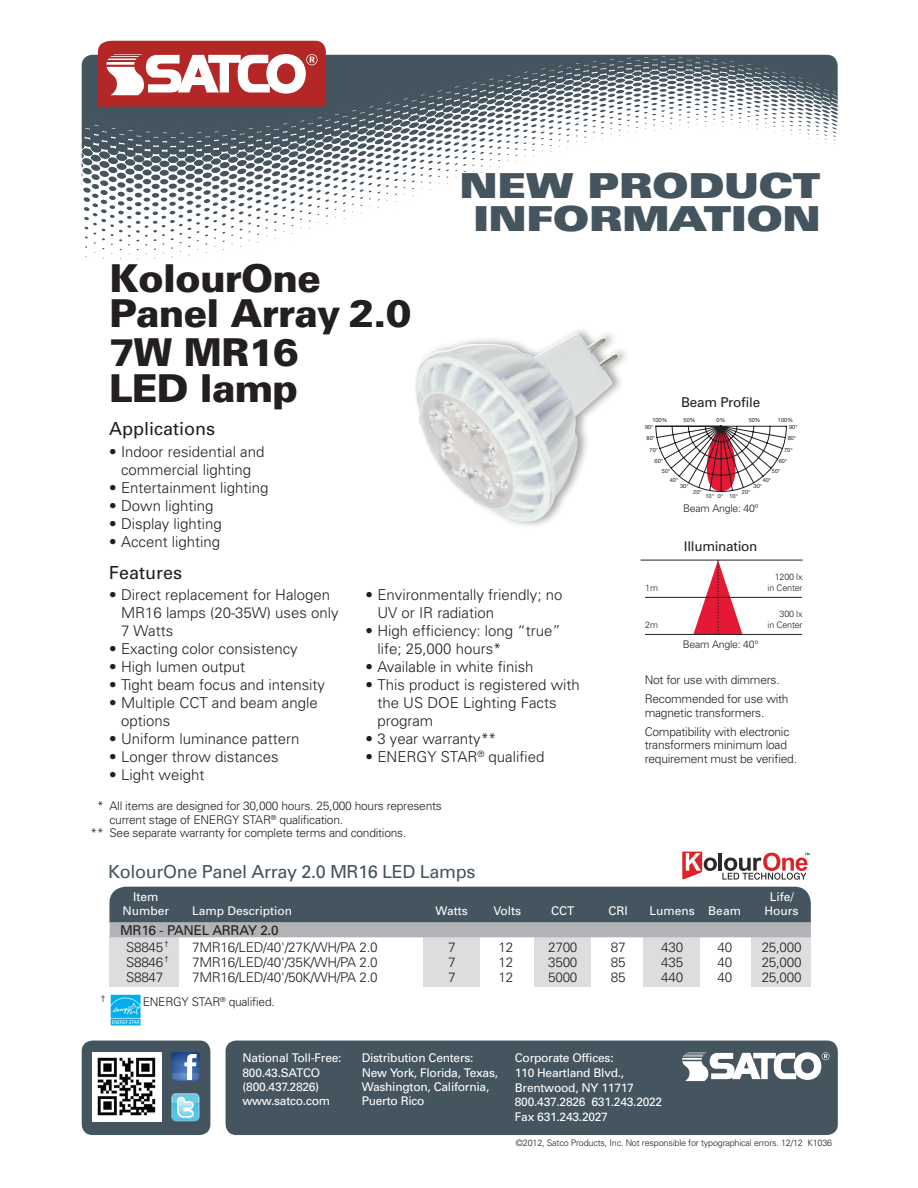
<style>
.page{position:relative;width:918px;height:1188px;background:#fff}
.page>*{position:absolute;margin:0;border:0;box-sizing:border-box;transform-origin:0 0}
.t1{font:900 38.4px/36.6px "Univers";letter-spacing:-.02em;color:#231f20}
.t2{font:900 expanded 34.5px/33px "Univers";letter-spacing:-.02em;color:#45555f;text-align:center}
.t3{font:18px "Univers";letter-spacing:-.02em;color:#45555f}
.t4{font:18px "Univers";color:#231f20}
.t5{font:300 15px/18px "Univers";color:#231f20}
.t6{font:300 13.5px "Univers";letter-spacing:-.02em;color:#231f20}
.t7{font:13.5px/17.2px "Univers";letter-spacing:-.02em;color:#231f20}
.t8{font:300 12px/19.2px "Univers";letter-spacing:-.02em;color:#231f20}
.t9{font:12px/14.2px "Univers";letter-spacing:-.02em;color:#fff}
.t10{font:12px "Univers";color:#fff}
.t11{font:300 10.5px "Univers";letter-spacing:-.02em;color:#231f20}
.t12{font:300 9.6px "Univers";color:#231f20}
.t13{font:300 9px/10.9px "Univers";letter-spacing:-.02em;color:#231f20;text-align:right}
.t14{font:5.7px/11.6px "Helvetica Neue";color:#231f20}
.s1{color:#00467e}
.s2{font-weight:300}
.s3{font-family:"Helvetica Neue"}
</style>
<div class="page">
<svg style="left:82px;top:55px;width:756px;height:205px"></svg>
<div style="left:226px;top:1041px;width:612px;height:94px;background:#45555f;border-radius:11px"></div>
<svg style="left:682px;top:1052px;width:148px;height:29px"></svg>
<div style="left:82px;top:1041px;width:128px;height:94px;background:#45555f;border-radius:11px"></div>
<img style="left:92px;top:1052px;width:70px;height:69px">
<svg style="left:171px;top:1052px;width:29px;height:29px"></svg>
<svg style="left:171px;top:1093px;width:29px;height:28px"></svg>
<svg style="left:98px;top:41px;width:228px;height:66px"></svg>
<img style="left:415px;top:333px;width:203px;height:192px">
<svg style="left:656px;top:426px;width:131px;height:66px"></svg>
<hr style="left:645px;top:597px;width:157px;height:1px;background:#231f20">
<hr style="left:641px;top:560px;width:162px;height:1px;background:#231f20">
<hr style="left:645px;top:634px;width:157px;height:1px;background:#231f20">
<svg style="left:693px;top:560px;width:49px;height:74px"></svg>
<div style="left:423px;top:936px;width:56px;height:51px;background:#dcdddf"></div>
<div style="left:110px;top:936px;width:69px;height:51px;background:#dcdddf"></div>
<div style="left:534px;top:936px;width:57px;height:51px;background:#dcdddf"></div>
<div style="left:643px;top:936px;width:57px;height:51px;background:#dcdddf"></div>
<div style="left:751px;top:936px;width:60px;height:51px;background:#dcdddf"></div>
<div style="left:109px;top:887px;width:702px;height:36px;background:#45555f"></div>
<svg style="left:682px;top:852px;width:128px;height:28px"></svg>
<div style="left:110px;top:922px;width:701px;height:15px;background:#b2b3b7"></div>
<img style="left:110px;top:995px;width:30px;height:30px">
<h1 class="t1" style="left:109px;top:259px;width:304px">KolourOne<br>Panel Array 2.0<br>7W MR16<br>LED lamp</h1>
<h2 class="t2" style="left:460px;top:169px;width:363px">NEW PRODUCT<br>INFORMATION</h2>
<p class="t7" style="left:681px;top:394px;width:81px">Beam Profile</p>
<p class="t4" style="left:109px;top:418px;width:108px">Applications</p>
<p class="t5" style="left:109px;top:443px;width:157px;text-align:center">• Indoor residential and commercial lighting</p>
<p class="t5" style="left:109px;top:479px;width:161px">• Entertainment lighting</p>
<p class="t5" style="left:109px;top:497px;width:106px">• Down lighting</p>
<p class="t5" style="left:109px;top:515px;width:114px">• Display lighting</p>
<p class="t5" style="left:109px;top:533px;width:113px">• Accent lighting</p>
<p class="t4" style="left:109px;top:562px;width:75px">Features</p>
<p class="t5" style="left:121px;top:586px;width:219px;text-indent:-12px">• Direct replacement for Halogen<br>MR16 lamps (20-35W) uses only<br>7 Watts</p>
<p class="t5" style="left:109px;top:640px;width:190px">• Exacting color consistency</p>
<p class="t5" style="left:109px;top:658px;width:138px">• High lumen output</p>
<p class="t5" style="left:109px;top:676px;width:217px">• Tight beam focus and intensity</p>
<p class="t5" style="left:121px;top:694px;width:198px;text-indent:-12px">• Multiple CCT and beam angle options</p>
<p class="t5" style="left:109px;top:730px;width:192px">• Uniform luminance pattern</p>
<p class="t5" style="left:109px;top:748px;width:171px">• Longer throw distances</p>
<p class="t5" style="left:109px;top:766px;width:97px">• Light weight</p>
<p class="t5" style="left:377px;top:586px;width:187px;text-indent:-12px">• Environmentally friendly; no<br>UV or IR radiation</p>
<p class="t5" style="left:377px;top:622px;width:185px;text-indent:-12px">• High efficiency: long “true” life; 25,000 hours*</p>
<p class="t5" style="left:365px;top:658px;width:170px">• Available in white finish</p>
<p class="t5" style="left:377px;top:676px;width:204px;text-indent:-12px">• This product is registered with the US DOE Lighting Facts program</p>
<p class="t5" style="left:365px;top:730px;width:133px">• 3 year warranty**</p>
<p class="t5" style="left:365px;top:748px;width:181px">• ENERGY STAR<sup>®</sup> qualified</p>
<p class="t8" style="left:97px;top:796px;width:346px">* All items are designed for 30,000 hours. 25,000 hours represents</p>
<p class="t8" style="left:110px;top:810px;width:235px">current stage of ENERGY STAR<sup>®</sup> qualification.</p>
<p class="t8" style="left:91px;top:823px;width:317px">** See separate warranty for complete terms and conditions.</p>
<p class="t14" style="left:652px;top:414px;width:17px">100%</p>
<p class="t14" style="left:684px;top:414px;width:13px">50%</p>
<p class="t14" style="left:717px;top:414px;width:10px">0%</p>
<p class="t14" style="left:749px;top:414px;width:13px">50%</p>
<p class="t14" style="left:778px;top:414px;width:17px">100%</p>
<p class="t14" style="left:645px;top:421px;width:12px">90°<br>80°</p>
<p class="t14" style="left:788px;top:433px;width:10px">80°</p>
<p class="t14" style="left:650px;top:444px;width:10px">70°</p>
<p class="t14" style="left:784px;top:444px;width:10px">70°</p>
<p class="t14" style="left:655px;top:455px;width:10px">60°</p>
<p class="t14" style="left:779px;top:455px;width:10px">60°</p>
<p class="t14" style="left:662px;top:465px;width:10px">50°</p>
<p class="t14" style="left:772px;top:465px;width:10px">50°</p>
<p class="t14" style="left:670px;top:474px;width:10px">40°</p>
<p class="t14" style="left:763px;top:474px;width:10px">40°</p>
<p class="t14" style="left:680px;top:480px;width:10px">30°</p>
<p class="t14" style="left:754px;top:480px;width:10px">30<span class="s1">°</span></p>
<p class="t14" style="left:693px;top:486px;width:10px">20°</p>
<p class="t14" style="left:742px;top:486px;width:10px">20°</p>
<p class="t14" style="left:705px;top:490px;width:34px">10° 0° 10°</p>
<p class="t14" style="left:789px;top:421px;width:10px">90°</p>
<p class="t11" style="left:683px;top:502px;width:77px">Beam Angle: 40º</p>
<p class="t13" style="left:645px;top:582px;width:15px">1m</p>
<p class="t13" style="left:645px;top:619px;width:15px">2m</p>
<p class="t7" style="left:684px;top:537px;width:75px">Illumination</p>
<p class="t11" style="left:683px;top:638px;width:77px">Beam Angle: 40°</p>
<p class="t13" style="left:768px;top:572px;width:37px">1200 lx in Center</p>
<p class="t13" style="left:768px;top:608px;width:37px">300 lx<br>in Center</p>
<p class="t8" style="left:645px;top:670px;width:145px">Not for use with dimmers.<br>Recommended for use with</p>
<p class="t8" style="left:645px;top:703px;width:146px">magnetic transformers.<br>Compatibility with electronic</p>
<p class="t8" style="left:645px;top:738px;width:154px;line-height:13.5px">transformers minimum load requirement must be verified.</p>
<p class="t3" style="left:108px;top:861px;width:369px">KolourOne Panel Array 2.0 MR16 LED Lamps</p>
<p class="t9" style="left:133px;top:890px;width:27px">Item</p>
<p class="t9" style="left:770px;top:890px;width:26px">Life/</p>
<p class="t9" style="left:122px;top:904px;width:48px">Number</p>
<p class="t10" style="left:192px;top:904px;width:102px">Lamp Description</p>
<p class="t9" style="left:436px;top:904px;width:34px">Watts</p>
<p class="t9" style="left:493px;top:904px;width:29px">Volts</p>
<p class="t9" style="left:551px;top:904px;width:25px">CCT</p>
<p class="t9" style="left:608px;top:904px;width:21px">CRI</p>
<p class="t10" style="left:650px;top:904px;width:93px">Lumens Beam</p>
<p class="t9" style="left:765px;top:904px;width:35px">Hours</p>
<p class="t7" style="left:126px;top:922px;width:154px;text-indent:-6px">MR16 - PANEL ARRAY 2.0<br><span class="s2">S8845</span><sup>†</sup></p>
<p class="t6" style="left:192px;top:939px;width:187px">7MR16/LED/40'/27K/WH/PA 2.0</p>
<p class="t6" style="left:448px;top:939px;width:9px">7</p>
<p class="t6" style="left:498px;top:939px;width:16px">12</p>
<p class="t6" style="left:548px;top:939px;width:31px">2700</p>
<p class="t6" style="left:611px;top:939px;width:16px">87</p>
<p class="t6" style="left:661px;top:939px;width:23px">430</p>
<p class="t6" style="left:717px;top:939px;width:16px">40</p>
<p class="t6" style="left:762px;top:939px;width:41px">25,000</p>
<p class="t6" style="left:126px;top:954px;width:45px">S8846<sup>†</sup></p>
<p class="t6" style="left:192px;top:954px;width:187px">7MR16/LED/40'/35K/WH/PA 2.0</p>
<p class="t6" style="left:448px;top:954px;width:9px">7</p>
<p class="t6" style="left:498px;top:954px;width:16px">12</p>
<p class="t6" style="left:548px;top:954px;width:31px">3500</p>
<p class="t6" style="left:611px;top:954px;width:16px">85</p>
<p class="t6" style="left:661px;top:954px;width:23px">435</p>
<p class="t6" style="left:717px;top:954px;width:16px">40</p>
<p class="t6" style="left:762px;top:954px;width:41px">25,000</p>
<p class="t6" style="left:126px;top:969px;width:39px">S8847</p>
<p class="t6" style="left:192px;top:969px;width:187px">7MR16/LED/40'/50K/WH/PA 2.0</p>
<p class="t6" style="left:448px;top:969px;width:9px">7</p>
<p class="t6" style="left:498px;top:969px;width:16px">12</p>
<p class="t6" style="left:548px;top:969px;width:31px">5000</p>
<p class="t6" style="left:611px;top:969px;width:16px">85</p>
<p class="t6" style="left:661px;top:969px;width:23px">440</p>
<p class="t6" style="left:717px;top:969px;width:16px">40</p>
<p class="t6" style="left:762px;top:969px;width:41px">25,000</p>
<p class="t12" style="left:100px;top:993px;width:7px">†</p>
<p class="t8" style="left:143px;top:992px;width:134px">ENERGY STAR<sup>®</sup> qualified.</p>
<p class="t9" style="left:242px;top:1051px;width:101px">National Toll-Free:<br>800.43.SATCO (800.437.2826) www.satco.com</p>
<p class="t9" style="left:515px;top:1051px;width:149px;line-height:14.7px">Corporate Offices:<br>110 Heartland Blvd.,<br>Brentwood, NY 11717<br>800.437.2826 631.243.2022<br>Fax 631.243.2027</p>
<p class="t9" style="left:362px;top:1051px;width:138px">Distribution Centers:<br>New York, Florida, Texas,<br>Washington, California,<br>Puerto Rico</p>
<p class="t13" style="left:516px;top:1138px;width:318px"><span class="s3">©</span>2012, Satco Products, Inc. Not responsible for typographical errors. 12/12 K1036</p>
</div>
